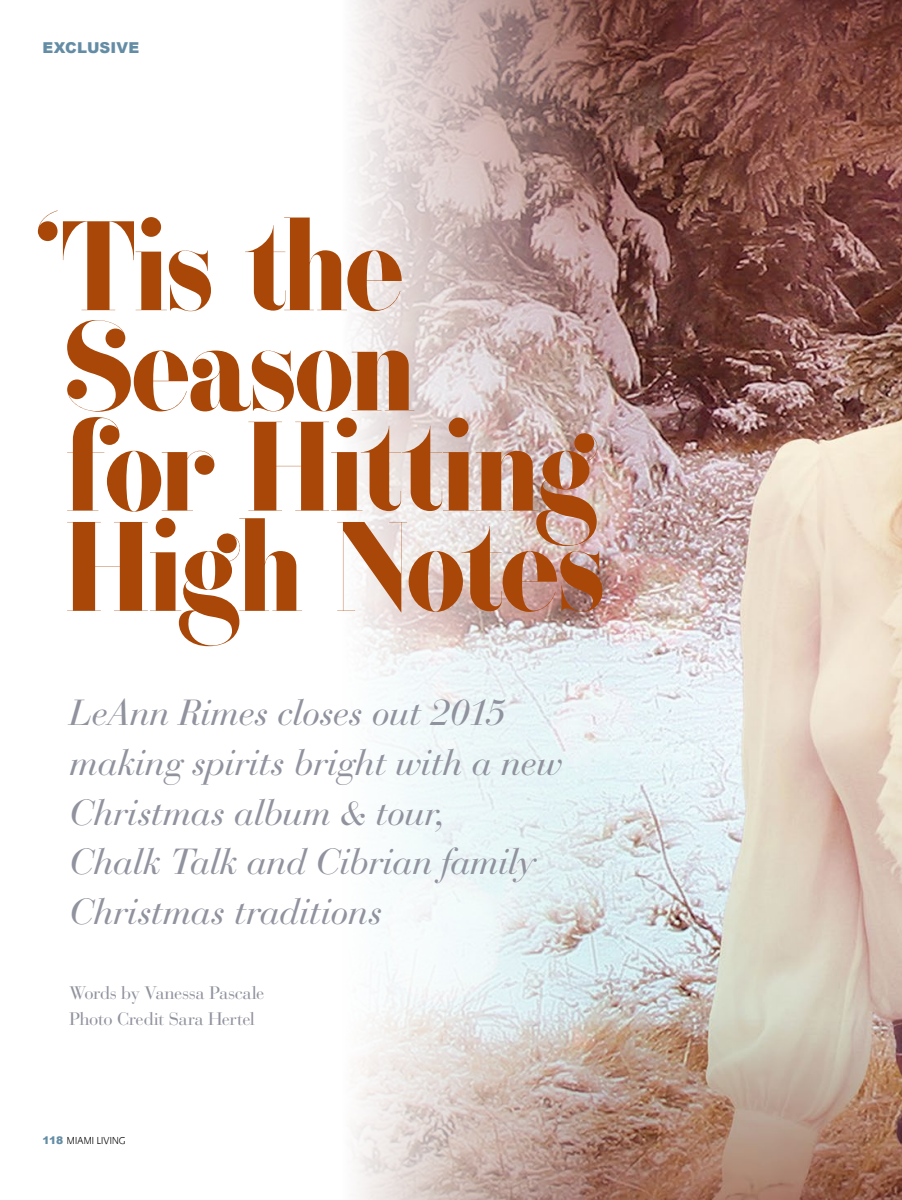
<style>
.page{position:relative;width:902px;height:1200px;background:#fff}
.page>*{position:absolute;margin:0;border:0;box-sizing:border-box;transform-origin:0 0}
.t1{font:117px/100.2px "ATC Rosemary";letter-spacing:-.06em;color:#a94708}
.t2{font:italic 36px/49.5px "Bauer Bodoni Std";letter-spacing:-.02em;color:#90929e}
.t3{font:18px/25.7px "Bauer Bodoni Std";letter-spacing:-.03em;color:#90929e}
.t4{font:900 15px "Arial";letter-spacing:.01em;color:#648da5}
.t5{font:300 10.5px "Praxis LT";letter-spacing:.02em;color:#000}
.s1{font-family:"Arial";font-weight:900;color:#648da5}
</style>
<div class="page">
<img style="left:608px;top:0;width:293px;height:1199px">
<svg style="left:352px;top:0;width:256px;height:1199px"></svg>
<p class="t4" style="left:43px;top:37px;width:98px">EXCLUSIVE</p>
<h1 class="t1" style="left:31px;top:222px;width:578px">‘Tis the<br>Season<br>for Hitting<br>High Notes</h1>
<p class="t2" style="left:69px;top:688px;width:495px">LeAnn Rimes closes out 2015 making spirits bright with a new<br>Christmas album &amp; tour,<br>Chalk Talk and Cibrian family<br>Christmas traditions</p>
<p class="t3" style="left:69px;top:979px;width:197px">Words by Vanessa Pascale<br>Photo Credit Sara Hertel</p>
<p class="t5" style="left:43px;top:1134px;width:85px"><span class="s1">118</span> MIAMI LIVING</p>
</div>
